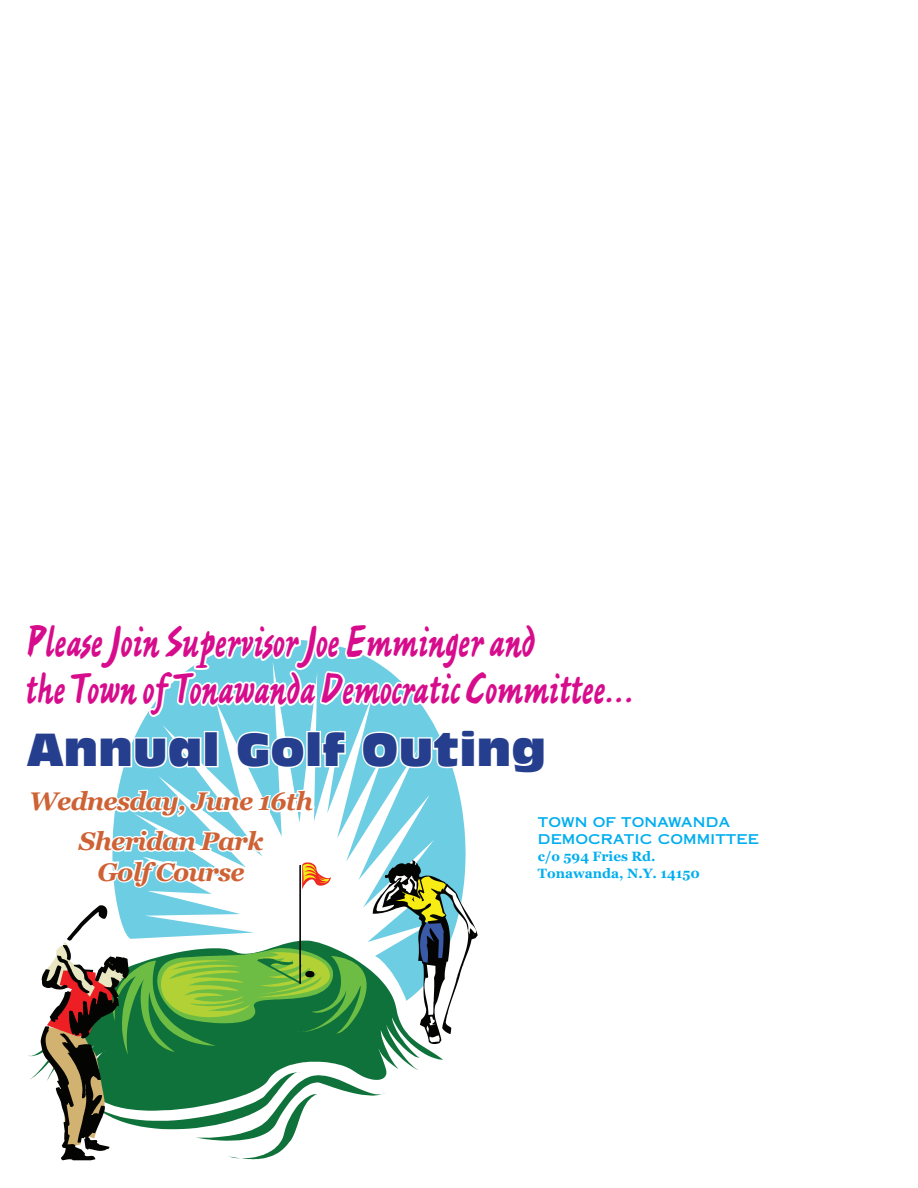
<style>
.page{position:relative;width:918px;height:1188px;background:#fff}
.page>*{position:absolute;margin:0;border:0;box-sizing:border-box;transform-origin:0 0}
.t1{font:46.5px/47px "Ashley Script";letter-spacing:-.04em;color:#d70c8c;scale:.86 1}
.t2{font:45px "Antique Olive Compact";color:#253f8e}
.t3{font:italic 700 25.5px/39.6px "Georgia";letter-spacing:-.03em;color:#ce6235;text-align:center}
.t4{font:13.5px/17.2px "Copperplate Thirty One AB";color:#00aeef}
.t5{font:700 13.5px/17.2px "Georgia";color:#00aeef}
</style>
<div class="page">
<svg style="left:139px;top:719px;width:296px;height:8px;background:#79d1e5"></svg>
<svg style="left:144px;top:639px;width:287px;height:80px"></svg>
<svg style="left:28px;top:727px;width:450px;height:433px"></svg>
<p class="t1" style="left:24px;top:618px;width:712px">Please Join Supervisor Joe Emminger and<br>the Town of Tonawanda Democratic Committee...</p>
<p class="t2" style="left:26px;top:722px;width:521px">Annual Golf Outing</p>
<p class="t3" style="left:29px;top:782px;width:285px">Wednesday, June 16th<br>Sheridan Park</p>
<p class="t3" style="left:98px;top:852px;width:149px">Golf Course</p>
<p class="t4" style="left:538px;top:813px;width:222px">TOWN OF TONAWANDA<br>DEMOCRATIC COMMITTEE</p>
<p class="t5" style="left:538px;top:848px;width:164px">c/o 594 Fries Rd.<br>Tonawanda, N.Y. 14150</p>
</div>
